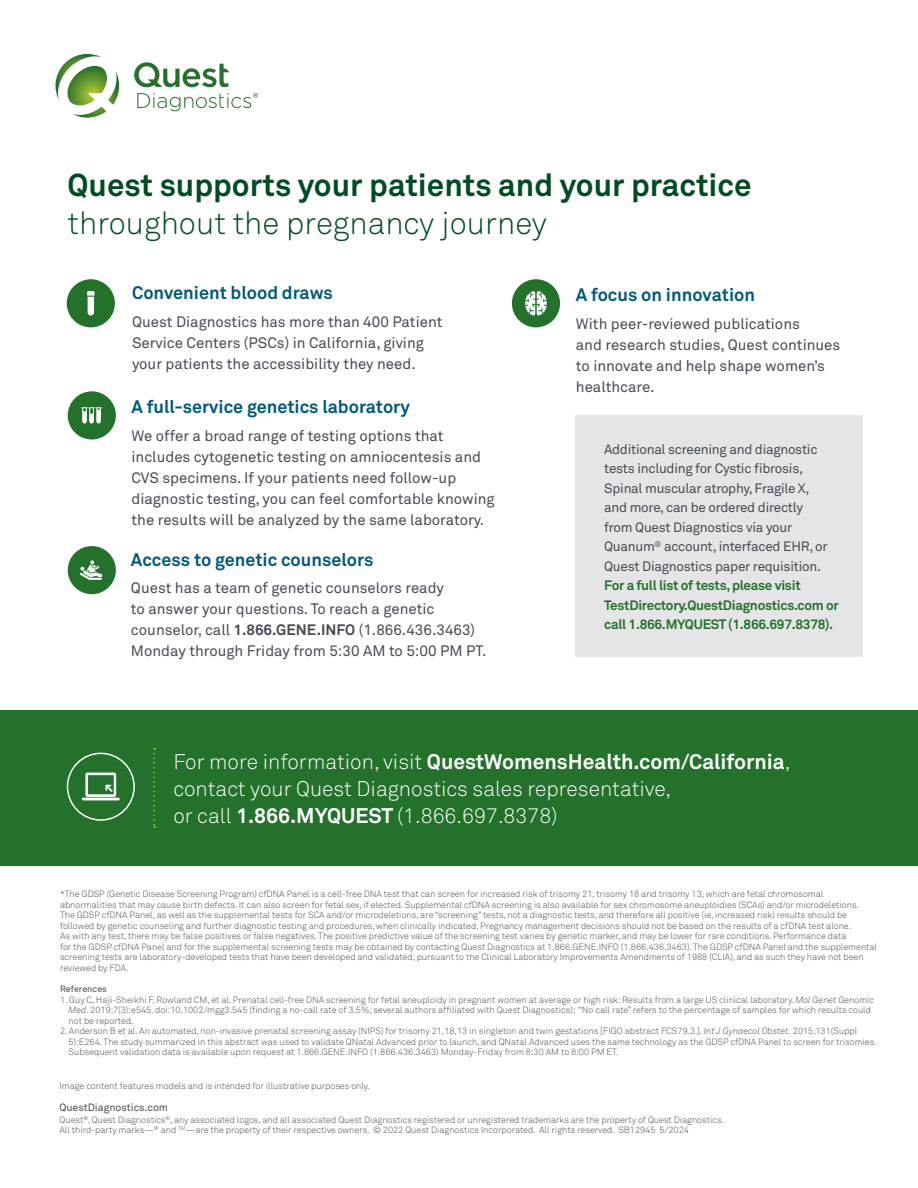
<style>
.page{position:relative;width:918px;height:1188px;background:#fff}
.page>*{position:absolute;margin:0;border:0;box-sizing:border-box;transform-origin:0 0}
.t1{font:700 31.35px/38px "Akkurat Pro";color:#004c23}
.t2{font:300 21px/27px "Akkurat Pro";color:#fff}
.t3{font:700 18px "Akkurat Pro";color:#00597d}
.t4{font:15px/21px "Akkurat Pro";color:#464b54}
.t5{font:13.5px/19.5px "Akkurat Pro";letter-spacing:-.02em;color:#464b54}
.t6{font:10.5px "Akkurat Pro";color:#464b54}
.t7{font:300 9px/10.5px "Akkurat Pro";color:#464b54}
.t8{font:9px "Akkurat Pro";color:#464b54}
.s1{font-weight:300}
.s2{font-weight:700}
.s3{font-weight:700;color:#23712a}
.s4{font-style:italic}
</style>
<div class="page">
<div style="left:576px;top:415px;width:287px;height:241px;background:#e5e5e7"></div>
<div style="left:67px;top:279px;width:48px;height:48px;background:#23712a;border-radius:50%"></div>
<svg style="left:87px;top:291px;width:7px;height:25px"></svg>
<div style="left:68px;top:546px;width:48px;height:48px;background:#23712a;border-radius:50%"></div>
<svg style="left:80px;top:560px;width:23px;height:20px"></svg>
<div style="left:68px;top:391px;width:48px;height:48px;background:#23712a;border-radius:50%"></div>
<svg style="left:81px;top:407px;width:21px;height:17px"></svg>
<div style="left:512px;top:279px;width:48px;height:48px;background:#23712a;border-radius:50%"></div>
<svg style="left:525px;top:291px;width:22px;height:25px"></svg>
<hr style="left:917px;top:1002px;width:1px;height:186px;background:#464b54">
<div style="left:0;top:710px;width:918px;height:155px;background:#23712a"></div>
<div style="left:67px;top:753px;width:68px;height:68px;border:2px solid #fff;border-radius:50%"></div>
<hr style="left:82px;top:798px;width:38px;height:2px;background:#fff">
<svg style="left:85px;top:773px;width:31px;height:24px"></svg>
<svg style="left:153px;top:748px;width:2px;height:80px"></svg>
<svg style="left:55px;top:54px;width:64px;height:64px"></svg>
<svg style="left:134px;top:62px;width:124px;height:49px"></svg>
<p class="t1" style="left:68px;top:166px;width:686px">Quest supports your patients and your practice <span class="s1">throughout the pregnancy journey</span></p>
<p class="t3" style="left:132px;top:281px;width:202px">Convenient blood draws</p>
<p class="t4" style="left:132px;top:311px;width:312px">Quest Diagnostics has more than 400 Patient<br>Service Centers (PSCs) in California, giving your patients the accessibility they need.</p>
<p class="t3" style="left:131px;top:396px;width:280px">A full-service genetics laboratory</p>
<p class="t4" style="left:131px;top:425px;width:365px">We offer a broad range of testing options that includes cytogenetic testing on amniocentesis and CVS specimens. If your patients need follow-up diagnostic testing, you can feel comfortable knowing the results will be analyzed by the same laboratory.</p>
<p class="t3" style="left:131px;top:548px;width:244px">Access to genetic counselors</p>
<p class="t4" style="left:131px;top:578px;width:357px">Quest has a team of genetic counselors ready<br>to answer your questions. To reach a genetic counselor, call <span class="s2">1.866.GENE.INFO</span> (1.866.436.3463)<br>Monday through Friday from 5:30 AM to 5:00 PM PT.</p>
<p class="t3" style="left:576px;top:284px;width:181px">A focus on innovation</p>
<p class="t4" style="left:576px;top:313px;width:266px">With peer-reviewed publications<br>and research studies, Quest continues to innovate and help shape women’s healthcare.</p>
<p class="t5" style="left:604px;top:439px;width:236px">Additional screening and diagnostic tests including for Cystic fibrosis, Spinal muscular atrophy, Fragile X,<br>and more, can be ordered directly<br>from Quest Diagnostics via your Quanum<sup>®</sup> account, interfaced EHR, or Quest Diagnostics paper requisition.<br><span class="s3">For a full list of tests, please visit TestDirectory.QuestDiagnostics.com or call 1.866.MYQUEST (1.866.697.8378).</span></p>
<p class="t2" style="left:173px;top:748px;width:619px">For more information, visit <span class="s2">QuestWomensHealth.com/California</span>, contact your Quest Diagnostics sales representative,<br>or call <span class="s2">1.866.MYQUEST</span> (1.866.697.8378)</p>
<p class="t7" style="left:60px;top:889px;width:819px">*The GDSP (Genetic Disease Screening Program) cfDNA Panel is a cell-free DNA test that can screen for increased risk of trisomy 21, trisomy 18 and trisomy 13, which are fetal chromosomal abnormalities that may cause birth defects. It can also screen for fetal sex, if elected. Supplemental cfDNA screening is also available for sex chromosome aneuploidies (SCAs) and/or microdeletions.<br>The GDSP cfDNA Panel, as well as the supplemental tests for SCA and/or microdeletions, are “screening” tests, not a diagnostic tests, and therefore all positive (ie, increased risk) results should be followed by genetic counseling and further diagnostic testing and procedures, when clinically indicated. Pregnancy management decisions should not be based on the results of a cfDNA test alone.<br>As with any test, there may be false positives or false negatives. The positive predictive value of the screening test varies by genetic marker, and may be lower for rare conditions. Performance data<br>for the GDSP cfDNA Panel and for the supplemental screening tests may be obtained by contacting Quest Diagnostics at 1.866.GENE.INFO (1.866.436.3463). The GDSP cfDNA Panel and the supplemental screening tests are laboratory-developed tests that have been developed and validated, pursuant to the Clinical Laboratory Improvements Amendments of 1988 (CLIA), and as such they have not been reviewed by FDA.</p>
<p class="t8" style="left:60px;top:984px;width:49px">References</p>
<p class="t7" style="left:69px;top:994px;width:807px;text-indent:-9px">1. Guy C, Haji-Sheikhi F, Rowland CM, et al. Prenatal cell-free DNA screening for fetal aneuploidy in pregnant women at average or high risk: Results from a large US clinical laboratory. <span class="s4">Mol Genet Genomic<br>Med</span>. 2019;7(3):e545. doi:10.1002/mgg3.545 (finding a no-call rate of 3.5%; several authors affiliated with Quest Diagnostics); “No call rate” refers to the percentage of samples for which results could not be reported.</p>
<p class="t7" style="left:69px;top:1026px;width:810px;text-indent:-9px">2. Anderson B et al. An automated, non-invasive prenatal screening assay (NIPS) for trisomy 21,18,13 in singleton and twin gestations [FIGO abstract FCS79.3.]. <span class="s4">Int J Gynaecol Obstet.</span> 2015;131(Suppl<br>5):E264. The study summarized in this abstract was used to validate QNatal Advanced prior to launch, and QNatal Advanced uses the same technology as the GDSP cfDNA Panel to screen for trisomies.<br>Subsequent validation data is available upon request at 1.866.GENE.INFO (1.866.436.3463) Monday-Friday from 8:30 AM to 8:00 PM ET.</p>
<p class="t7" style="left:59px;top:1081px;width:312px">Image content features models and is intended for illustrative purposes only.</p>
<p class="t6" style="left:59px;top:1101px;width:110px">QuestDiagnostics.com</p>
<p class="t7" style="left:59px;top:1114px;width:666px">Quest<sup>®</sup>, Quest Diagnostics<sup>®</sup>, any associated logos, and all associated Quest Diagnostics registered or unregistered trademarks are the property of Quest Diagnostics.<br>All third-party marks—<sup>®</sup> and <sup>TM</sup>—are the property of their respective owners. © 2022 Quest Diagnostics Incorporated. All rights reserved. SB12945 5/2024</p>
</div>
